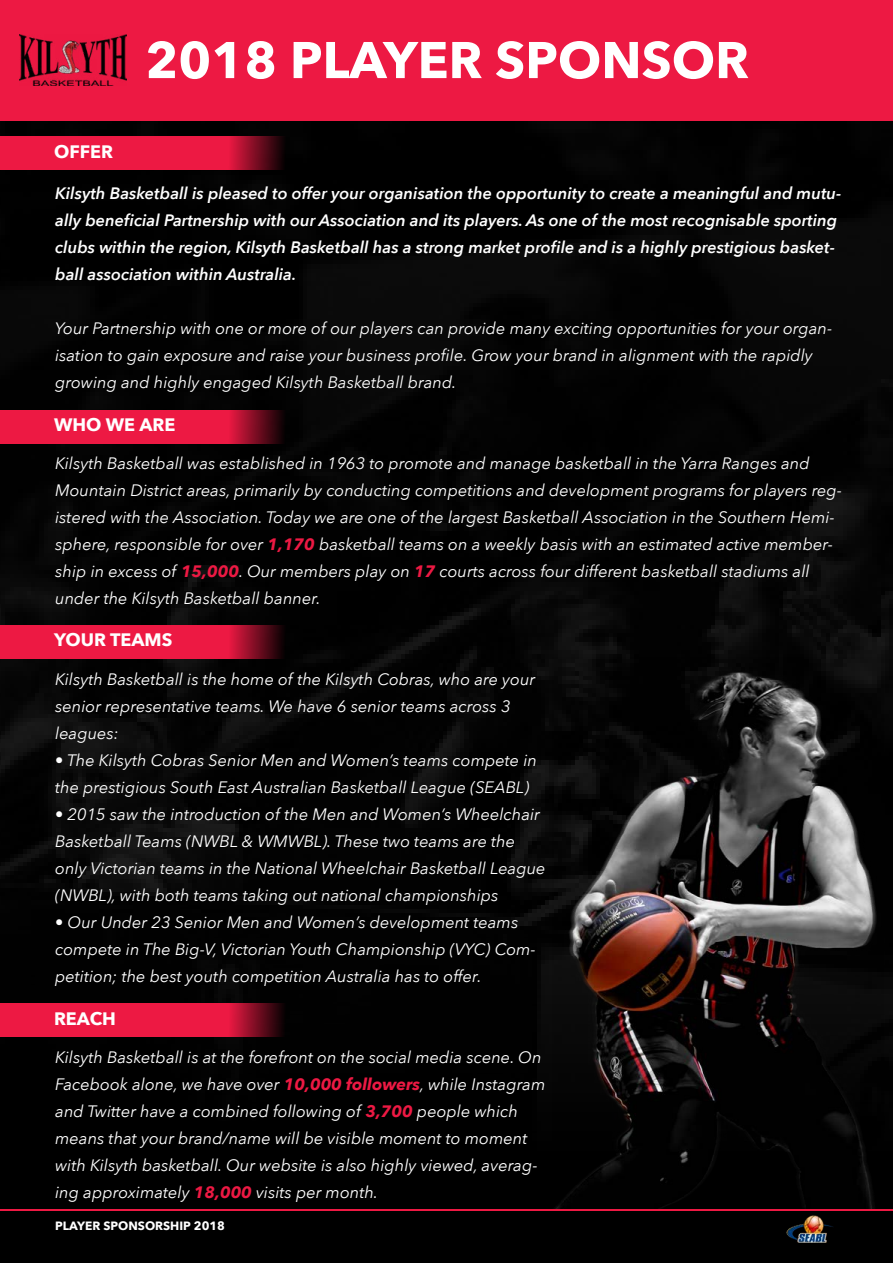
<style>
.page{position:relative;width:893px;height:1263px;background:#000}
.page>*{position:absolute;margin:0;border:0;box-sizing:border-box;transform-origin:0 0}
.t1{font:700 51px "Avenir Next";color:#fff}
.t2{font:700 18px "Avenir Next";color:#fff}
.t3{font:italic 16.5px/27px "Avenir Next";color:#fff}
.t4{font:italic 600 16.5px/27px "Avenir Next";color:#fff}
.t5{font:700 12px "Avenir Next";color:#fff}
.s1{font-weight:700;color:#ed1943}
</style>
<div class="page">
<img style="left:0;top:136px;width:893px;height:896px">
<div style="left:0;top:1px;width:893px;height:120px;background:#ed1943"></div>
<svg style="left:0;top:137px;width:299px;height:33px;background:#cc1539"></svg>
<svg style="left:0;top:410px;width:299px;height:34px;background:#cc1539"></svg>
<svg style="left:0;top:625px;width:299px;height:34px;background:#cc1539"></svg>
<svg style="left:0;top:1004px;width:299px;height:33px;background:#cc1539"></svg>
<img style="left:19px;top:35px;width:107px;height:50px">
<img style="left:786px;top:1215px;width:47px;height:28px">
<hr style="left:0;top:1209px;width:893px;height:2px;background:#ed1943">
<img style="left:553px;top:657px;width:331px;height:552px">
<p class="t2" style="left:54px;top:136px;width:60px">OFFER</p>
<h1 class="t1" style="left:145px;top:16px;width:605px">2018 PLAYER SPONSOR</h1>
<p class="t4" style="left:55px;top:179px;width:788px">Kilsyth Basketball is pleased to offer your organisation the opportunity to create a meaningful and mutu&shy;ally beneficial Partnership with our Association and its players. As one of the most recognisable sporting clubs within the region, Kilsyth Basketball has a strong market profile and is a highly prestigious basket&shy;ball association within Australia.</p>
<p class="t3" style="left:55px;top:314px;width:779px">Your Partnership with one or more of our players can provide many exciting opportunities for your organ&shy;isation to gain exposure and raise your business profile. Grow your brand in alignment with the rapidly growing and highly engaged Kilsyth Basketball brand.</p>
<p class="t2" style="left:54px;top:409px;width:123px">WHO WE ARE</p>
<p class="t3" style="left:55px;top:449px;width:788px">Kilsyth Basketball was established in 1963 to promote and manage basketball in the Yarra Ranges and Mountain District areas, primarily by conducting competitions and development programs for players reg&shy;istered with the Association. Today we are one of the largest Basketball Association in the Southern Hemi&shy;sphere, responsible for over <span class="s1">1,170</span> basketball teams on a weekly basis with an estimated active member&shy;ship in excess of <span class="s1">15,000</span>. Our members play on <span class="s1">17</span> courts across four different basketball stadiums all under the Kilsyth Basketball banner.</p>
<p class="t2" style="left:54px;top:624px;width:120px">YOUR TEAMS</p>
<p class="t3" style="left:55px;top:665px;width:482px">Kilsyth Basketball is the home of the Kilsyth Cobras, who are your senior representative teams. We have 6 senior teams across 3 leagues:</p>
<p class="t3" style="left:55px;top:746px;width:483px">• The Kilsyth Cobras Senior Men and Women’s teams compete in the prestigious South East Australian Basketball League (SEABL)</p>
<p class="t3" style="left:55px;top:800px;width:492px">• 2015 saw the introduction of the Men and Women’s Wheelchair Basketball Teams (NWBL &amp; WMWBL). These two teams are the only Victorian teams in the National Wheelchair Basketball League (NWBL), with both teams taking out national championships</p>
<p class="t3" style="left:55px;top:908px;width:482px">• Our Under 23 Senior Men and Women’s development teams compete in The Big-V, Victorian Youth Championship (VYC) Com&shy;petition; the best youth competition Australia has to offer.</p>
<p class="t2" style="left:54px;top:1003px;width:63px">REACH</p>
<p class="t3" style="left:55px;top:1043px;width:492px">Kilsyth Basketball is at the forefront on the social media scene. On Facebook alone, we have over <span class="s1">10,000 followers</span>, while Instagram and Twitter have a combined following of <span class="s1">3,700</span> people which means that your brand/name will be visible moment to moment with Kilsyth basketball. Our website is also highly viewed, averag&shy;ing approximately <span class="s1">18,000</span> visits per month.</p>
<p class="t5" style="left:55px;top:1215px;width:171px">PLAYER SPONSORSHIP 2018</p>
</div>
